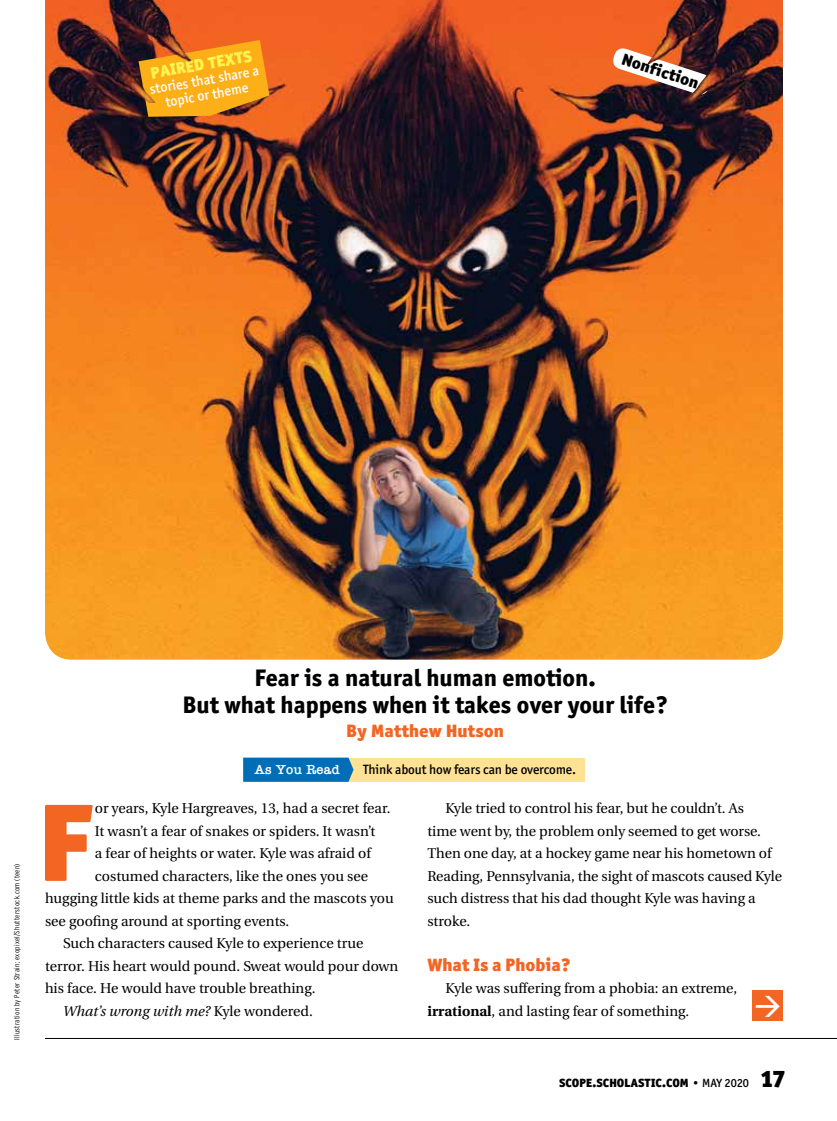
<style>
.page{position:relative;width:837px;height:1121px;background:#fff}
.page>*{position:absolute;margin:0;border:0;box-sizing:border-box;transform-origin:0 0}
.t1{font:900 110.7px "Officina San ITC";color:#f26522}
.t2{font:800 24px/27px "Officina San ITC";color:#000;text-align:center}
.t3{font:900 18px "Officina San ITC";color:#f26522}
.t4{font:900 16.5px "Officina San ITC";color:#fff450}
.t5{font:900 16.5px "Officina San ITC";color:#000}
.t6{font:14.25px/22.5px "Utopia";color:#000}
.t7{font:italic 14.25px "Utopia";color:#000}
.t8{font:500 14.25px/15px "Officina San ITC";color:#fff;text-align:center}
.t9{font:500 13.5px "Officina San ITC";letter-spacing:-.01em;color:#000}
.t10{font:600 13.5px "American Typewriter";letter-spacing:.02em;color:#fff}
.t11{font:900 12px "Officina San ITC";color:#000}
.t12{font:300 condensed 7.5px "Interstate";letter-spacing:.03em;color:#000}
.s1{font-style:normal}
.s2{font-weight:700}
.s3{font-weight:500}
.s4{font-size:24px}
</style>
<div class="page">
<img style="left:45px;top:0;width:738px;height:659px">
<svg style="left:139px;top:40px;width:131px;height:77px;background:#ed9919"></svg>
<div style="left:753px;top:990px;width:30px;height:30px;background:#f26522"></div>
<hr style="left:45px;top:1038px;width:792px;height:1px;background:#000">
<div style="left:346px;top:757px;width:239px;height:24px;background:#ffe293"></div>
<svg style="left:243px;top:757px;width:111px;height:24px;background:#0d74b8"></svg>
<img style="left:84px;top:8px;width:108px;height:95px">
<svg style="left:611px;top:46px;width:101px;height:51px"></svg>
<img style="left:646px;top:43px;width:24px;height:21px">
<img style="left:685px;top:68px;width:39px;height:35px">
<p class="t4" style="left:149px;top:63px;width:104px;rotate:-10deg">PAIRED TEXTS</p>
<p class="t8" style="left:148px;top:82px;width:112px;rotate:-10deg">stories that share a topic or theme</p>
<p class="t5" style="left:626px;top:48px;width:81px;rotate:18deg">Nonfiction</p>
<p class="t12" style="left:13px;top:1040px;width:178px;rotate:-90deg">Illustration by Peter Strain; exopixel/Shutterstock.com (teen)</p>
<h2 class="t2" style="left:183px;top:664px;width:487px">Fear is a natural human emotion.<br>But what happens when it takes over your life?</h2>
<p class="t3" style="left:347px;top:719px;width:159px">By Matthew Hutson</p>
<p class="t10" style="left:255px;top:758px;width:87px">As You Read</p>
<p class="t9" style="left:363px;top:762px;width:214px">Think about how fears can be overcome.</p>
<h1 class="t1" style="left:39px;top:770px;width:55px">F</h1>
<p class="t6" style="left:95px;top:797px;width:297px">or years, Kyle Hargreaves, 13, had a secret fear.</p>
<p class="t6" style="left:95px;top:820px;width:282px">It wasn’t a fear of snakes or spiders. It wasn’t</p>
<p class="t6" style="left:95px;top:842px;width:278px">a fear of heights or water. Kyle was afraid of</p>
<p class="t6" style="left:95px;top:865px;width:275px">costumed characters, like the ones you see</p>
<p class="t6" style="left:45px;top:887px;width:350px">hugging little kids at theme parks and the mascots you</p>
<p class="t6" style="left:45px;top:910px;width:246px">see goofing around at sporting events.</p>
<p class="t6" style="left:63px;top:932px;width:302px">Such characters caused Kyle to experience true</p>
<p class="t6" style="left:45px;top:955px;width:355px">terror. His heart would pound. Sweat would pour down</p>
<p class="t6" style="left:45px;top:977px;width:272px">his face. He would have trouble breathing.</p>
<p class="t7" style="left:63px;top:1003px;width:251px">What’s wrong with me? <span class="s1">Kyle wondered.</span></p>
<p class="t6" style="left:428px;top:797px;width:356px;text-indent:18px">Kyle tried to control his fear, but he couldn’t. As<br>time went by, the problem only seemed to get worse.<br>Then one day, at a hockey game near his hometown of Reading, Pennsylvania, the sight of mascots caused Kyle such distress that his dad thought Kyle was having a stroke.</p>
<p class="t3" style="left:428px;top:952px;width:145px">What Is a Phobia?</p>
<p class="t6" style="left:428px;top:977px;width:311px;text-indent:18px">Kyle was suffering from a phobia: an extreme, <span class="s2">irrational</span>, and lasting fear of something.</p>
<p class="t11" style="left:559px;top:1074px;width:228px">SCOPE.SCHOLASTIC.COM • <span class="s3">MAY 2020</span> <span class="s4">17</span></p>
</div>
